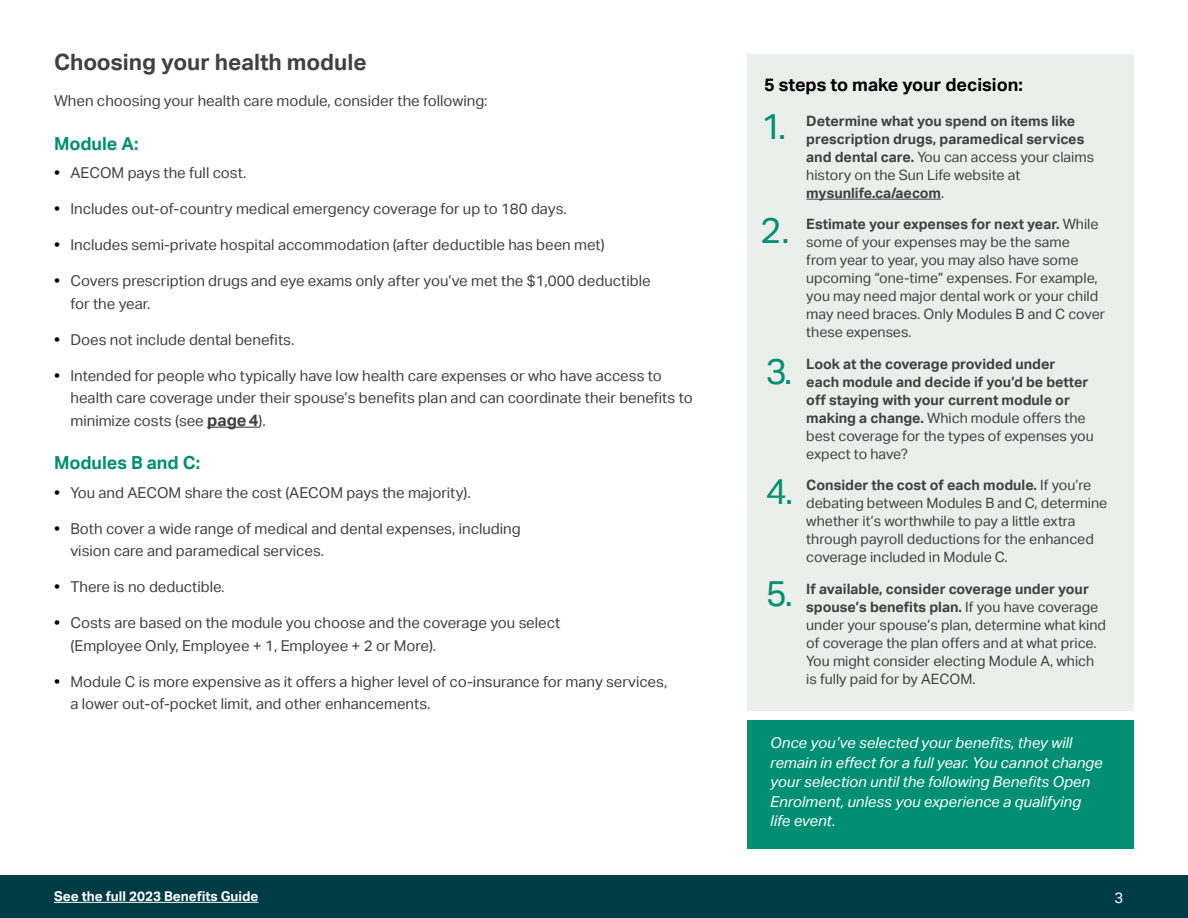
<style>
.page{position:relative;width:1188px;height:918px;background:#fff}
.page>*{position:absolute;margin:0;border:0;box-sizing:border-box;transform-origin:0 0}
.t1{font:36px "AECOM Sans";color:#008f72}
.t2{font:700 22.5px "AECOM Sans";color:#414042}
.t3{font:700 18px "AECOM Sans";color:#000}
.t4{font:700 18px "AECOM Sans";color:#008f72}
.t5{font:15px/22.5px "AECOM Sans";color:#414042}
.t6{font:italic 15px/19.5px "AECOM Sans";color:#fff}
.t7{font:15px "AECOM Sans";color:#fff}
.t8{font:14.25px/18px "AECOM Sans";color:#414042}
.t9{font:700 14.25px/18px "AECOM Sans";color:#414042}
.t10{font:700 13.5px "AECOM Sans";color:#fff}
.s1{font-weight:700;color:#000}
.s2{font-weight:700;font-size:16.5px}
.s3{font-weight:400}
.s4{font-weight:700}
</style>
<div class="page">
<hr style="left:207px;top:427px;width:52px;height:1px;background:#414042">
<div style="left:747px;top:720px;width:386px;height:129px;background:#008f72"></div>
<div style="left:747px;top:54px;width:386px;height:657px;background:#eaefec"></div>
<hr style="left:806px;top:199px;width:135px;height:1px;background:#414042">
<div style="left:0;top:876px;width:1188px;height:42px;background:#003c44"></div>
<hr style="left:54px;top:902px;width:204px;height:1px;background:#fff">
<h2 class="t2" style="left:54px;top:49px;width:314px">Choosing your health module</h2>
<p class="t5" style="left:54px;top:90px;width:435px">When choosing your health care module, consider the following:</p>
<p class="t4" style="left:54px;top:133px;width:86px">Module A:</p>
<p class="t5" style="left:54px;top:162px;width:194px"><span class="s1">•</span> AECOM pays the full cost.</p>
<p class="t5" style="left:54px;top:198px;width:514px"><span class="s1">•</span> Includes out-of-country medical emergency coverage for up to 180 days.</p>
<p class="t5" style="left:54px;top:234px;width:552px"><span class="s1">•</span> Includes semi-private hospital accommodation (after deductible has been met)</p>
<p class="t5" style="left:70px;top:270px;width:582px;text-indent:-16px"><span class="s1">•</span> Covers prescription drugs and eye exams only after you’ve met the $1,000 deductible for the year.</p>
<p class="t5" style="left:54px;top:328px;width:242px"><span class="s1">•</span> Does not include dental benefits.</p>
<p class="t5" style="left:70px;top:364px;width:624px;text-indent:-16px"><span class="s1">•</span> Intended for people who typically have low health care expenses or who have access to health care coverage under their spouse’s benefits plan and can coordinate their benefits to minimize costs (see <span class="s2">page4</span>).</p>
<p class="t4" style="left:54px;top:452px;width:148px">Modules B and C:</p>
<p class="t5" style="left:54px;top:481px;width:418px"><span class="s1">•</span> You and AECOM share the cost (AECOM pays the majority).</p>
<p class="t5" style="left:70px;top:517px;width:452px;text-indent:-16px"><span class="s1">•</span> Both cover a wide range of medical and dental expenses, including vision care and paramedical services.</p>
<p class="t5" style="left:54px;top:576px;width:172px"><span class="s1">•</span> There is no deductible.</p>
<p class="t5" style="left:70px;top:612px;width:491px;text-indent:-16px"><span class="s1">•</span> Costs are based on the module you choose and the coverage you select (Employee Only, Employee + 1, Employee + 2 or More).</p>
<p class="t5" style="left:70px;top:670px;width:598px;text-indent:-16px"><span class="s1">•</span> Module C is more expensive as it offers a higher level of co-insurance for many services, a lower out-of-pocket limit, and other enhancements.</p>
<p class="t3" style="left:764px;top:75px;width:260px">5 steps to make your decision:</p>
<h1 class="t1" style="left:761px;top:106px;width:27px">1.</h1>
<h1 class="t1" style="left:760px;top:209px;width:31px">2.</h1>
<h1 class="t1" style="left:766px;top:350px;width:28px">3.</h1>
<h1 class="t1" style="left:766px;top:470px;width:29px">4.</h1>
<h1 class="t1" style="left:766px;top:573px;width:29px">5.</h1>
<p class="t9" style="left:806px;top:112px;width:289px">Determine what you spend on items like prescription drugs, paramedical services and dental care. <span class="s3">You can access your claims history on the Sun Life website at </span>mysunlife.ca/aecom<span class="s3">.</span></p>
<p class="t8" style="left:806px;top:215px;width:300px"><span class="s4">Estimate your expenses for next year.</span> While some of your expenses may be the same<br>from year to year, you may also have some upcoming “one-time” expenses. For example, you may need major dental work or your child may need braces. Only Modules B and C cover these expenses.</p>
<p class="t9" style="left:806px;top:355px;width:289px">Look at the coverage provided under<br>each module and decide if you’d be better off staying with your current module or making a change. <span class="s3">Which module offers the best coverage for the types of expenses you expect to have?</span></p>
<p class="t8" style="left:806px;top:476px;width:303px"><span class="s4">Consider the cost of each module.</span> If you’re debating between Modules B and C, determine whether it’s worthwhile to pay a little extra through payroll deductions for the enhanced coverage included in Module C.</p>
<p class="t8" style="left:806px;top:580px;width:301px"><span class="s4">If available, consider coverage under your spouse’s benefits plan.</span> If you have coverage under your spouse’s plan, determine what kind of coverage the plan offers and at what price.<br>You might consider electing Module A, which is fully paid for by AECOM.</p>
<p class="t6" style="left:770px;top:733px;width:334px">Once you’ve selected your benefits, they will remain in effect for a full year. You cannot change your selection until the following Benefits Open Enrolment, unless you experience a qualifying life event.</p>
<p class="t10" style="left:54px;top:888px;width:206px">See the full 2023 Benefits Guide</p>
<p class="t7" style="left:1114px;top:889px;width:10px">3</p>
</div>
